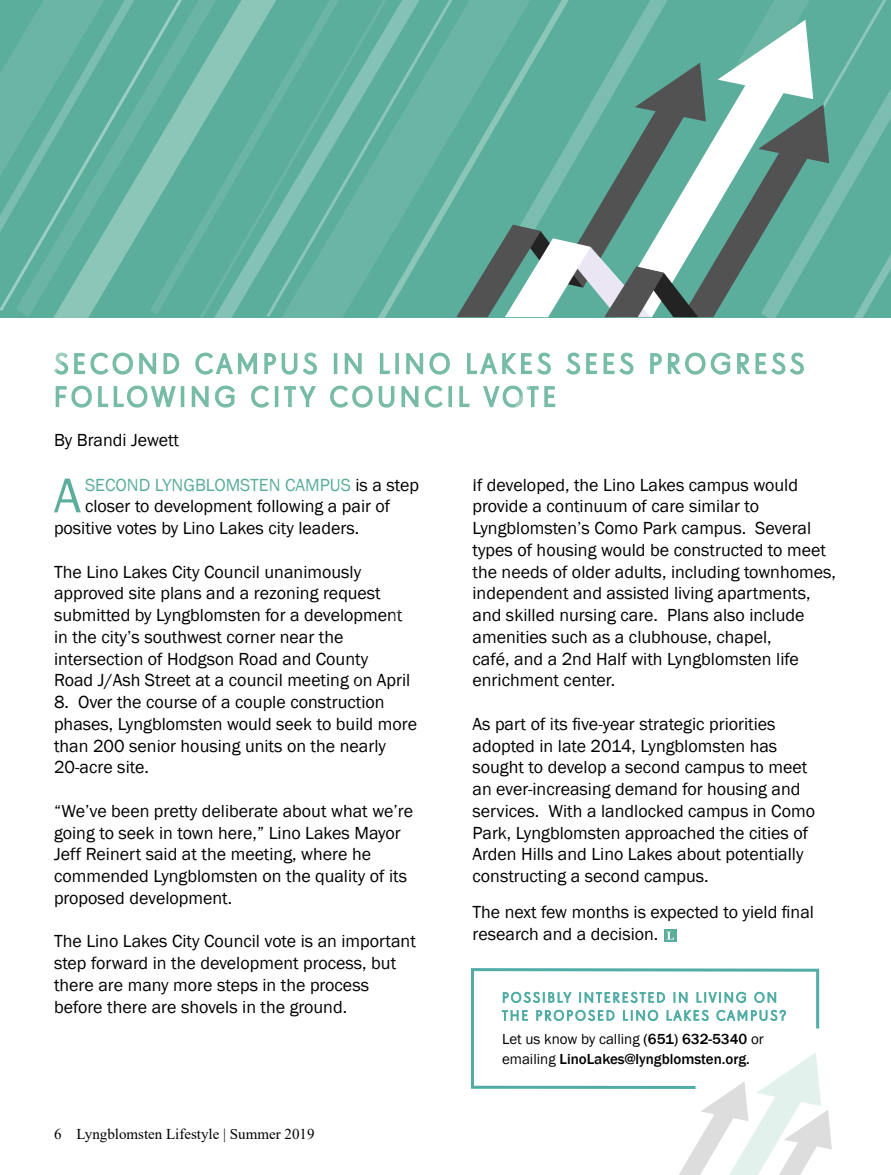
<style>
.page{position:relative;width:891px;height:1175px;background:#fff}
.page>*{position:absolute;margin:0;border:0;box-sizing:border-box;transform-origin:0 0}
.t1{font:50.7px "Franklin Gothic";color:#5bae9c}
.t2{font:27px/33px "Super Grotesk Offc Pro";letter-spacing:.15em;color:#75bba6}
.t3{font:18px/21.8px "Franklin Gothic";color:#000}
.t4{font:18px "Franklin Gothic";color:#5bae9c}
.t5{font:500 15px/19.5px "Franklin Gothic";color:#000}
.t6{font:15px "Times New Roman";color:#000}
.s1{color:#000}
.s2{font-weight:400}
</style>
<div class="page">
<svg style="left:286px;top:365px;width:31px;height:10px"></svg>
<div style="left:334px;top:353px;width:3px;height:21px;border:2px solid #75bba6"></div>
<svg style="left:344px;top:365px;width:5px;height:10px"></svg>
<svg style="left:55px;top:398px;width:118px;height:10px"></svg>
<div style="left:181px;top:386px;width:3px;height:21px;border:2px solid #75bba6"></div>
<svg style="left:191px;top:398px;width:44px;height:10px"></svg>
<svg style="left:251px;top:398px;width:18px;height:10px"></svg>
<div style="left:275px;top:386px;width:3px;height:21px;border:2px solid #75bba6"></div>
<svg style="left:286px;top:386px;width:30px;height:22px"></svg>
<svg style="left:330px;top:385px;width:18px;height:23px"></svg>
<svg style="left:544px;top:386px;width:12px;height:22px"></svg>
<svg style="left:664px;top:929px;width:13px;height:12px"></svg>
<svg style="left:667px;top:931px;width:7px;height:8px"></svg>
<svg style="left:293px;top:352px;width:106px;height:13px"></svg>
<svg style="left:0;top:0;width:14px;height:312px;background:#63b1a0"></svg>
<svg style="left:390px;top:0;width:16px;height:318px;background:#66b3a2"></svg>
<svg style="left:14px;top:0;width:272px;height:398px"></svg>
<svg style="left:148px;top:0;width:49px;height:316px;background:#66b3a3"></svg>
<svg style="left:197px;top:0;width:193px;height:322px;background:#66b3a2"></svg>
<svg style="left:679px;top:1090px;width:153px;height:84px"></svg>
<svg style="left:350px;top:364px;width:189px;height:44px"></svg>
<svg style="left:406px;top:0;width:485px;height:375px"></svg>
<svg style="left:471px;top:968px;width:349px;height:122px"></svg>
<svg style="left:503px;top:992px;width:68px;height:10px"></svg>
<svg style="left:580px;top:992px;width:85px;height:10px"></svg>
<svg style="left:674px;top:992px;width:13px;height:10px"></svg>
<svg style="left:697px;top:992px;width:49px;height:10px"></svg>
<svg style="left:754px;top:992px;width:22px;height:10px"></svg>
<svg style="left:502px;top:1010px;width:26px;height:10px"></svg>
<svg style="left:537px;top:1010px;width:77px;height:10px"></svg>
<svg style="left:623px;top:1010px;width:35px;height:10px"></svg>
<svg style="left:667px;top:1010px;width:41px;height:10px"></svg>
<svg style="left:717px;top:1010px;width:69px;height:10px"></svg>
<h2 class="t2" style="left:54px;top:347px;width:752px">SECOND CAMPUS IN LINO LAKES SEES PROGRESS<br>FOLLOWING CITY COUNCIL VOTE</h2>
<p class="t3" style="left:54px;top:429px;width:127px">By Brandi Jewett</p>
<h1 class="t1" style="left:54px;top:464px;width:29px">A</h1>
<p class="t4" style="left:85px;top:473px;width:336px">SECOND LYNGBLOMSTEN CAMPUS <span class="s1">is a step</span></p>
<p class="t3" style="left:473px;top:474px;width:365px">If developed, the Lino Lakes campus would provide a continuum of care similar to Lyngblomsten’s Como Park campus. Several types of housing would be constructed to meet the needs of older adults, including townhomes, independent and assisted living apartments, and skilled nursing care. Plans also include amenities such as a clubhouse, chapel,<br>café, and a 2nd Half with Lyngblomsten life enrichment center.</p>
<p class="t3" style="left:473px;top:713px;width:344px">As part of its five-year strategic priorities adopted in late 2014, Lyngblomsten has sought to develop a second campus to meet an ever-increasing demand for housing and services. With a landlocked campus in Como Park, Lyngblomsten approached the cities of Arden Hills and Lino Lakes about potentially constructing a second campus.</p>
<p class="t3" style="left:473px;top:901px;width:343px">The next few months is expected to yield final research and a decision.</p>
<p class="t3" style="left:85px;top:496px;width:307px">closer to development following a pair of</p>
<p class="t3" style="left:54px;top:517px;width:307px">positive votes by Lino Lakes city leaders.</p>
<p class="t3" style="left:54px;top:561px;width:358px">The Lino Lakes City Council unanimously approved site plans and a rezoning request submitted by Lyngblomsten for a development in the city’s southwest corner near the intersection of Hodgson Road and County Road J/Ash Street at a council meeting on April</p>
<p class="t3" style="left:54px;top:691px;width:365px">8. Over the course of a couple construction phases, Lyngblomsten would seek to build more than 200 senior housing units on the nearly 20-acre site.</p>
<p class="t3" style="left:54px;top:800px;width:361px">“We’ve been pretty deliberate about what we’re going to seek in town here,” Lino Lakes Mayor Jeff Reinert said at the meeting, where he commended Lyngblomsten on the quality of its proposed development.</p>
<p class="t3" style="left:54px;top:931px;width:363px">The Lino Lakes City Council vote is an important step forward in the development process, but there are many more steps in the process before there are shovels in the ground.</p>
<p class="t6" style="left:54px;top:1123px;width:262px">6 Lyngblomsten Lifestyle | Summer 2019</p>
<p class="t5" style="left:502px;top:1029px;width:263px"><span class="s2">Let us know by calling</span> (651) 632-5340 <span class="s2">or emailing</span> LinoLakes@lyngblomsten.org.</p>
</div>
